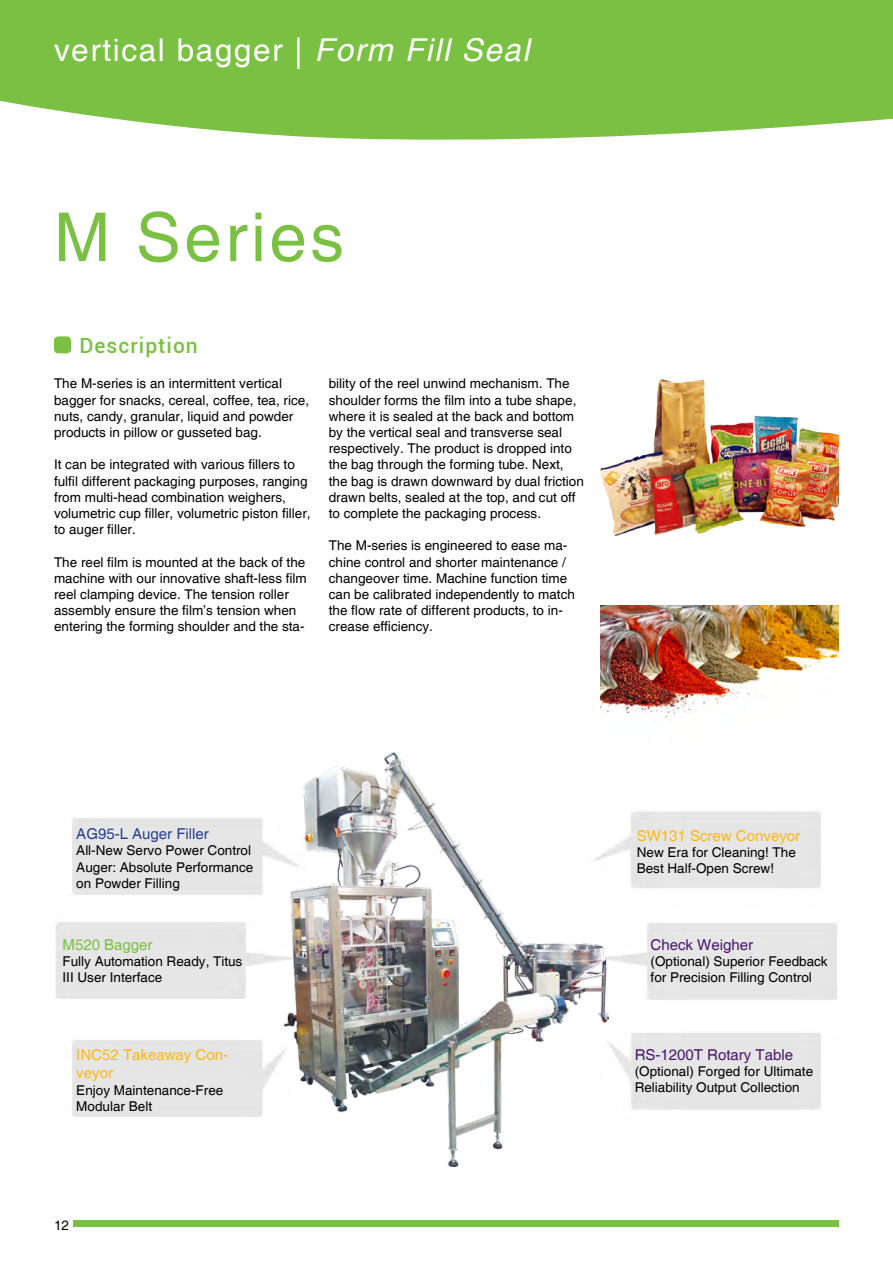
<style>
.page{position:relative;width:893px;height:1263px;background:#fff}
.page>*{position:absolute;margin:0;border:0;box-sizing:border-box;transform-origin:0 0}
.t1{font:67.5px "Helvetica";letter-spacing:.05em;color:#7ac143}
.t2{font:31.5px "Helvetica";letter-spacing:.05em;color:#fff}
.t3{font:500 21px "Roboto";letter-spacing:.05em;color:#7ac143}
.t4{font:15px/18px "Helvetica";color:#fdb913}
.t5{font:15px "Helvetica";color:#49176d}
.t6{font:15px "Helvetica";color:#25408f}
.t7{font:15px "Helvetica";color:#7ac143}
.t8{font:13.5px/16.2px "Helvetica";color:#000}
.s1{font-style:italic}
</style>
<div class="page">
<svg style="left:0;top:0;width:893px;height:140px;background:#83c550"></svg>
<div style="left:74px;top:1220px;width:765px;height:7px;background:#7ac143"></div>
<img style="left:56px;top:811px;width:781px;height:306px">
<div style="left:54px;top:336px;width:17px;height:17px;background:#7ac143;border-radius:4px"></div>
<img style="left:285px;top:753px;width:323px;height:413px">
<img style="left:601px;top:378px;width:238px;height:158px">
<img style="left:601px;top:606px;width:238px;height:172px">
<h2 class="t2" style="left:54px;top:32px;width:477px">vertical bagger | <span class="s1">Form Fill Seal</span></h2>
<h1 class="t1" style="left:54px;top:198px;width:291px">M Series</h1>
<h3 class="t3" style="left:79px;top:331px;width:120px">Description</h3>
<p class="t8" style="left:54px;top:376px;width:257px">The M-series is an intermittent vertical bagger for snacks, cereal, coffee, tea, rice, nuts, candy, granular, liquid and powder products in pillow or gusseted bag.</p>
<p class="t8" style="left:54px;top:457px;width:258px">It can be integrated with various fillers to fulfil different packaging purposes, ranging from multi-head combination weighers, volumetric cup filler, volumetric piston filler, to auger filler.</p>
<p class="t8" style="left:54px;top:554px;width:254px">The reel film is mounted at the back of the machine with our innovative shaft-less film reel clamping device. The tension roller assembly ensure the film’s tension when entering the forming shoulder and the sta-</p>
<p class="t8" style="left:329px;top:376px;width:257px">bility of the reel unwind mechanism. The shoulder forms the film into a tube shape, where it is sealed at the back and bottom by the vertical seal and transverse seal respectively. The product is dropped into the bag through the forming tube. Next, the bag is drawn downward by dual friction drawn belts, sealed at the top, and cut off to complete the packaging process.</p>
<p class="t8" style="left:329px;top:538px;width:248px">The M-series is engineered to ease ma&shy;chine control and shorter maintenance / changeover time. Machine function time can be calibrated independently to match the flow rate of different products, to in&shy;crease efficiency.</p>
<p class="t6" style="left:76px;top:825px;width:134px">AG95-L Auger Filler</p>
<p class="t8" style="left:76px;top:843px;width:179px">All-New Servo Power Control<br>Auger: Absolute Performance on Powder Filling</p>
<p class="t7" style="left:63px;top:936px;width:92px">M520 Bagger</p>
<p class="t8" style="left:63px;top:954px;width:181px">Fully Automation Ready, Titus<br>III User Interface</p>
<p class="t4" style="left:76px;top:1047px;width:153px">INC52 Takeaway Con&shy;veyor</p>
<p class="t8" style="left:76px;top:1082px;width:149px">Enjoy Maintenance-Free<br>Modular Belt</p>
<p class="t8" style="left:54px;top:1218px;width:17px">12</p>
<p class="t4" style="left:637px;top:827px;width:165px">SW131 Screw Conveyor</p>
<p class="t8" style="left:637px;top:845px;width:161px">New Era for Cleaning! The<br>Best Half-Open Screw!</p>
<p class="t5" style="left:651px;top:936px;width:104px">Check Weigher</p>
<p class="t8" style="left:651px;top:954px;width:179px">(Optional) Superior Feedback for Precision Filling Control</p>
<p class="t5" style="left:635px;top:1046px;width:160px">RS-1200T Rotary Table</p>
<p class="t8" style="left:635px;top:1064px;width:180px">(Optional) Forged for Ultimate<br>Reliability Output Collection</p>
</div>
